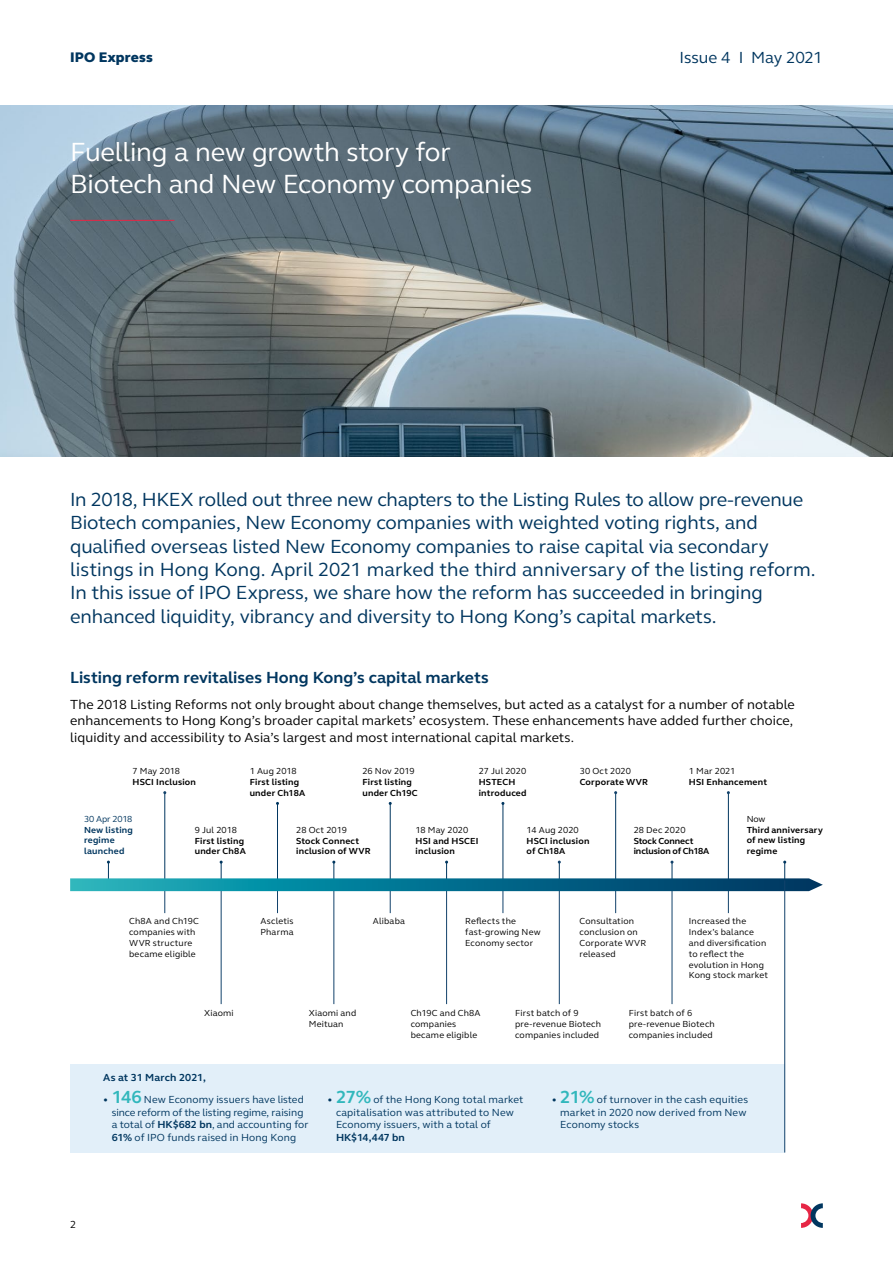
<style>
.page{position:relative;width:893px;height:1263px;background:#fff}
.page>*{position:absolute;margin:0;border:0;box-sizing:border-box;transform-origin:0 0}
.t1{font:27px/32.4px "FS Elliot Pro";letter-spacing:-.01em;color:#fff}
.t2{font:19.5px/23.4px "FS Elliot Pro";letter-spacing:-.005em;color:#00365f}
.t3{font:700 16.5px "FS Elliot Pro";color:#00365f}
.t4{font:16.5px "FS Elliot Pro";letter-spacing:-.005em;color:#00365f}
.t5{font:800 14.25px "FS Elliot Pro";letter-spacing:.01em;color:#00365f}
.t6{font:13.5px/16.2px "FS Elliot Pro";letter-spacing:.01em;color:#000}
.t7{font:10.5px/12.6px "FS Elliot Pro";letter-spacing:.015em;color:#00365f}
.t8{font:700 10.5px "FS Elliot Pro";letter-spacing:.01em;color:#00365f}
.t9{font:10.5px "FS Elliot Pro";color:#000}
.t10{font:9px/10.8px "FS Elliot Pro";letter-spacing:.02em;color:#000}
.t11{font:700 9px/10.8px "FS Elliot Pro";letter-spacing:.025em;color:#000}
.t12{font:700 9px/10.8px "FS Elliot Pro";letter-spacing:-.005em;color:#000}
.t13{font:700 9px/10.8px "FS Elliot Pro";letter-spacing:.025em;color:#00365f}
.t14{font:9px "FS Elliot Pro";color:#000}
.t15{font:9px "FS Elliot Pro";letter-spacing:-.01em;color:#00365f}
.s1{font-weight:700;font-size:18px;color:#31b7bc}
.s2{font-weight:700}
</style>
<div class="page">
<svg style="left:801px;top:1203px;width:22px;height:25px"></svg>
<img style="left:0;top:105px;width:893px;height:351px">
<hr style="left:70px;top:220px;width:104px;height:1px;background:#e62645">
<hr style="left:446px;top:880px;width:1px;height:124px;background:#12426b">
<hr style="left:277px;top:880px;width:1px;height:33px;background:#12426b">
<hr style="left:277px;top:803px;width:1px;height:84px;background:#00365f">
<hr style="left:390px;top:880px;width:1px;height:33px;background:#12426b">
<hr style="left:390px;top:803px;width:1px;height:84px;background:#00365f">
<hr style="left:503px;top:880px;width:1px;height:33px;background:#12426b">
<hr style="left:503px;top:803px;width:1px;height:84px;background:#00365f">
<hr style="left:615px;top:880px;width:1px;height:33px;background:#12426b">
<hr style="left:615px;top:793px;width:1px;height:94px;background:#00365f">
<hr style="left:728px;top:880px;width:1px;height:33px;background:#12426b">
<hr style="left:728px;top:793px;width:1px;height:94px;background:#00365f">
<hr style="left:164px;top:880px;width:1px;height:33px;background:#12426b">
<hr style="left:164px;top:793px;width:1px;height:94px;background:#00365f">
<hr style="left:333px;top:880px;width:1px;height:124px;background:#12426b">
<hr style="left:221px;top:880px;width:1px;height:124px;background:#12426b">
<hr style="left:672px;top:880px;width:1px;height:124px;background:#12426b">
<hr style="left:559px;top:880px;width:1px;height:124px;background:#12426b">
<div style="left:70px;top:1064px;width:715px;height:88px;background:#e2eff9"></div>
<svg style="left:70px;top:860px;width:753px;height:31px"></svg>
<hr style="left:784px;top:880px;width:1px;height:272px;background:#12426b">
<h3 class="t5" style="left:70px;top:47px;width:84px">IPO Express</h3>
<h3 class="t4" style="left:680px;top:47px;width:145px">Issue 4 I May 2021</h3>
<h1 class="t1" style="left:70px;top:135px;width:464px">Fuelling a new growth story for<br>Biotech and New Economy companies</h1>
<p class="t2" style="left:70px;top:487px;width:747px">In 2018, HKEX rolled out three new chapters to the Listing Rules to allow pre-revenue Biotech companies, New Economy companies with weighted voting rights, and qualified overseas listed New Economy companies to raise capital via secondary listings in Hong Kong. April 2021 marked the third anniversary of the listing reform.<br>In this issue of IPO Express, we share how the reform has succeeded in bringing enhanced liquidity, vibrancy and diversity to Hong Kong’s capital markets.</p>
<h3 class="t3" style="left:70px;top:666px;width:420px">Listing reform revitalises Hong Kong’s capital markets</h3>
<p class="t6" style="left:70px;top:696px;width:726px">The 2018 Listing Reforms not only brought about change themselves, but acted as a catalyst for a number of notable enhancements to Hong Kong’s broader capital markets’ ecosystem. These enhancements have added further choice, liquidity and accessibility to Asia’s largest and most international capital markets.</p>
<p class="t10" style="left:133px;top:765px;width:49px">7 May 2018</p>
<p class="t11" style="left:133px;top:776px;width:65px">HSCI Inclusion</p>
<p class="t10" style="left:250px;top:765px;width:48px">1 Aug 2018</p>
<p class="t11" style="left:250px;top:776px;width:57px">First listing under Ch18A</p>
<p class="t14" style="left:362px;top:765px;width:54px">26 Nov 2019</p>
<p class="t11" style="left:362px;top:776px;width:57px">First listing under Ch19C</p>
<p class="t10" style="left:479px;top:765px;width:49px">27 Jul 2020</p>
<p class="t11" style="left:479px;top:776px;width:49px">HSTECH introduced</p>
<p class="t10" style="left:580px;top:765px;width:53px">30 Oct 2020</p>
<p class="t11" style="left:580px;top:776px;width:70px">Corporate WVR</p>
<p class="t10" style="left:689px;top:765px;width:48px">1 Mar 2021</p>
<p class="t11" style="left:689px;top:776px;width:80px">HSI Enhancement</p>
<p class="t15" style="left:84px;top:813px;width:50px">30 Apr 2018</p>
<p class="t13" style="left:84px;top:824px;width:50px">New listing regime launched</p>
<p class="t10" style="left:195px;top:824px;width:44px">9 Jul 2018</p>
<p class="t11" style="left:195px;top:835px;width:53px">First listing under Ch8A</p>
<p class="t10" style="left:296px;top:824px;width:52px">28 Oct 2019</p>
<p class="t11" style="left:296px;top:835px;width:76px">Stock Connect inclusion of WVR</p>
<p class="t10" style="left:416px;top:824px;width:54px">18 May 2020</p>
<p class="t11" style="left:416px;top:835px;width:64px">HSI and HSCEI inclusion</p>
<p class="t10" style="left:527px;top:824px;width:54px">14 Aug 2020</p>
<p class="t11" style="left:527px;top:835px;width:64px">HSCI inclusion of Ch18A</p>
<p class="t10" style="left:634px;top:824px;width:53px">28 Dec 2020</p>
<p class="t12" style="left:634px;top:835px;width:77px">Stock Connect inclusion of Ch18A</p>
<p class="t10" style="left:747px;top:813px;width:20px">Now</p>
<p class="t11" style="left:747px;top:824px;width:78px">Third anniversary of new listing regime</p>
<p class="t10" style="left:129px;top:915px;width:71px">Ch8A and Ch19C companies with<br>WVR structure became eligible</p>
<p class="t10" style="left:260px;top:916px;width:35px">Ascletis<br>Pharma</p>
<p class="t10" style="left:373px;top:916px;width:34px">Alibaba</p>
<p class="t10" style="left:465px;top:916px;width:77px">Reflects the fast-growing New<br>Economy sector</p>
<p class="t10" style="left:580px;top:916px;width:68px">Consultation conclusion on<br>Corporate WVR released</p>
<p class="t10" style="left:689px;top:916px;width:81px">Increased the<br>Index’s balance and diversification to reflect the evolution in Hong<br>Kong stock market</p>
<p class="t10" style="left:204px;top:1007px;width:31px">Xiaomi</p>
<p class="t10" style="left:309px;top:1007px;width:49px">Xiaomi and<br>Meituan</p>
<p class="t10" style="left:411px;top:1007px;width:71px">Ch19C and Ch8A companies became eligible</p>
<p class="t10" style="left:515px;top:1007px;width:88px">First batch of 9 pre-revenue Biotech companies included</p>
<p class="t10" style="left:629px;top:1007px;width:88px">First batch of 6 pre-revenue Biotech companies included</p>
<p class="t8" style="left:103px;top:1070px;width:104px">As at 31 March 2021,</p>
<p class="t7" style="left:112px;top:1093px;width:198px;text-indent:-9px">• <span class="s1">146</span> New Economy issuers have listed since reform of the listing regime, raising a total of <span class="s2">HK$682 bn</span>, and accounting for <span class="s2">61%</span> of IPO funds raised in Hong Kong</p>
<p class="t7" style="left:560px;top:1093px;width:189px;text-indent:-8px">• <span class="s1">21%</span> of turnover in the cash equities market in 2020 now derived from New<br>Economy stocks</p>
<p class="t7" style="left:336px;top:1093px;width:189px;text-indent:-8px">• <span class="s1">27%</span> of the Hong Kong total market capitalisation was attributed to New<br>Economy issuers, with a total of</p>
<p class="t8" style="left:336px;top:1130px;width:70px">HK$14,447 bn</p>
<p class="t9" style="left:70px;top:1217px;width:8px">2</p>
</div>
